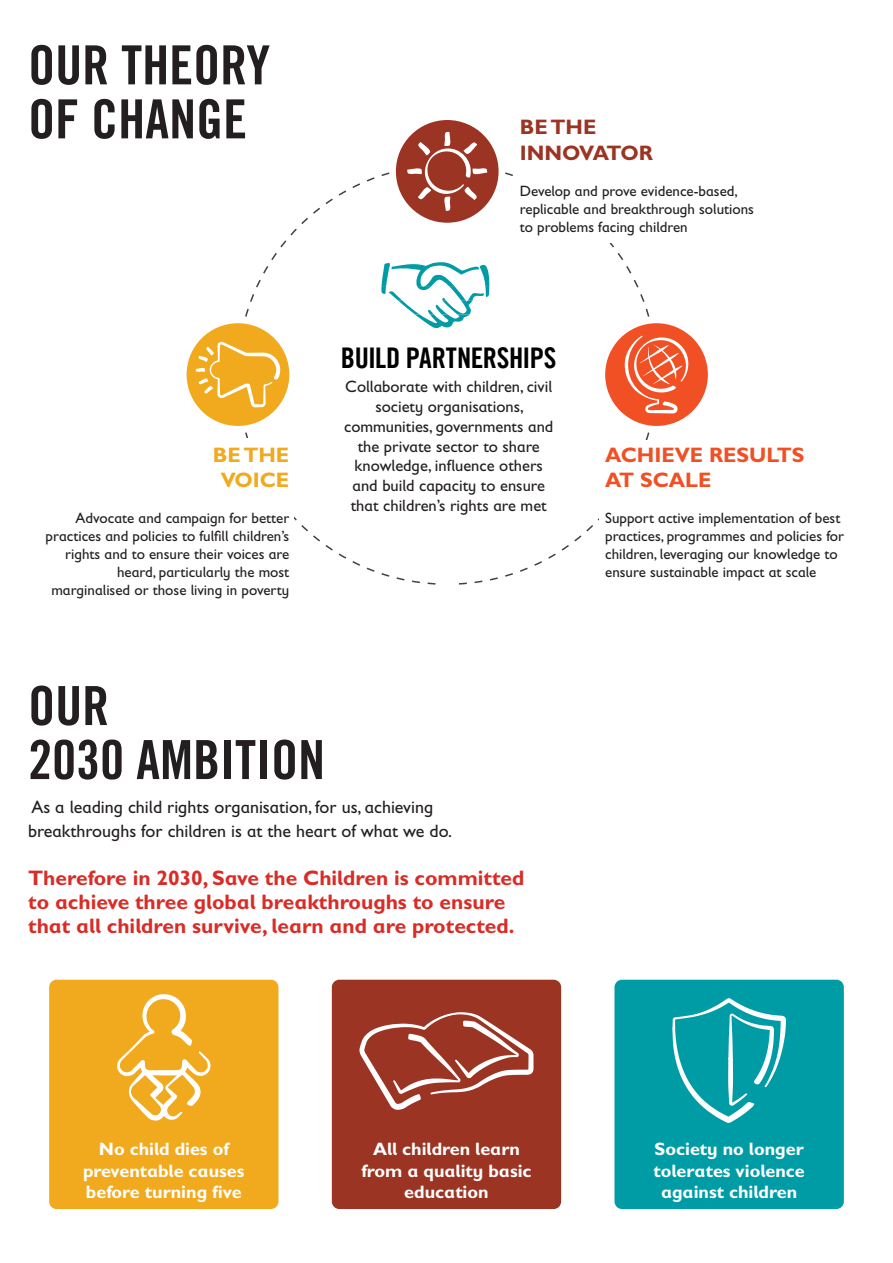
<style>
.page{position:relative;width:893px;height:1263px;background:#fff}
.page>*{position:absolute;margin:0;border:0;box-sizing:border-box;transform-origin:0 0}
.t1{font:54px/54px "Trade Gothic LT Com Bd Cn 20";color:#231f20}
.t2{font:28.5px "Trade Gothic LT Com Bd Cn 20";letter-spacing:-.015em;color:#010101}
.t3{font:700 21px/24px "Gill Sans Infant Std";color:#da2c27}
.t4{font:700 21px/25.2px "Gill Sans Infant Std";color:#f05023}
.t5{font:700 21px/25.2px "Gill Sans Infant Std";color:#9b3423}
.t6{font:700 21px/25.2px "Gill Sans Infant Std";color:#f1a91e;text-align:center}
.t7{font:700 18px/21.6px "Gill Sans Infant Std";color:#fff;text-align:center}
.t8{font:18px/24px "Gill Sans Infant Std";color:#231f20}
.t9{font:16.5px/19.8px "Gill Sans Infant Std";color:#231f20;text-align:center}
.t10{font:15px/18px "Gill Sans Infant Std";color:#231f20}
</style>
<div class="page">
<div style="left:396px;top:120px;width:103px;height:103px;background:#9b3423;border-radius:50%"></div>
<div style="left:187px;top:323px;width:102px;height:103px;background:#f1a91e;border-radius:50%"></div>
<div style="left:605px;top:323px;width:103px;height:103px;background:#f05023;border-radius:50%"></div>
<svg style="left:195px;top:132px;width:493px;height:453px"></svg>
<div style="left:49px;top:980px;width:229px;height:229px;background:#f1a91e;border-radius:8px"></div>
<div style="left:614px;top:980px;width:230px;height:229px;background:#009ca6;border-radius:8px"></div>
<div style="left:332px;top:980px;width:229px;height:229px;background:#9b3423;border-radius:8px"></div>
<svg style="left:359px;top:1012px;width:175px;height:98px"></svg>
<svg style="left:117px;top:994px;width:94px;height:126px"></svg>
<svg style="left:672px;top:998px;width:114px;height:125px"></svg>
<h1 class="t1" style="left:28px;top:38px;width:243px">OUR THEORY<br>OF CHANGE</h1>
<h3 class="t5" style="left:520px;top:114px;width:135px">BE THE<br>INNOVATOR</h3>
<p class="t10" style="left:520px;top:181px;width:236px">Develop and prove evidence-based, replicable and breakthrough solutions to problems facing children</p>
<h3 class="t6" style="left:213px;top:442px;width:78px">BE THE<br>VOICE</h3>
<p class="t10" style="left:46px;top:509px;width:245px;text-align:right">Advocate and campaign for better practices and policies to fulfill children’s rights and to ensure their voices are heard, particularly the most marginalised or those living in poverty</p>
<h2 class="t2" style="left:341px;top:340px;width:217px">BUILD PARTNERSHIPS</h2>
<p class="t9" style="left:344px;top:377px;width:211px">Collaborate with children, civil society organisations, communities, governments and the private sector to share knowledge, influence others and build capacity to ensure that children’s rights are met</p>
<h1 class="t1" style="left:28px;top:678px;width:298px">OUR<br>2030 AMBITION</h1>
<h3 class="t4" style="left:605px;top:442px;width:201px">ACHIEVE RESULTS<br>AT SCALE</h3>
<p class="t10" style="left:605px;top:509px;width:240px">Support active implementation of best practices, programmes and policies for children, leveraging our knowledge to ensure sustainable impact at scale</p>
<p class="t8" style="left:28px;top:794px;width:425px">As a leading child rights organisation, for us, achieving breakthroughs for children is at the heart of what we do.</p>
<h3 class="t3" style="left:28px;top:865px;width:498px">Therefore in 2030, Save the Children is committed to achieve three global breakthroughs to ensure that all children survive, learn and are protected.</h3>
<p class="t7" style="left:83px;top:1138px;width:163px">No child dies of preventable causes before turning five</p>
<p class="t7" style="left:361px;top:1138px;width:172px">All children learn from a quality basic education</p>
<p class="t7" style="left:653px;top:1138px;width:153px">Society no longer tolerates violence against children</p>
</div>
